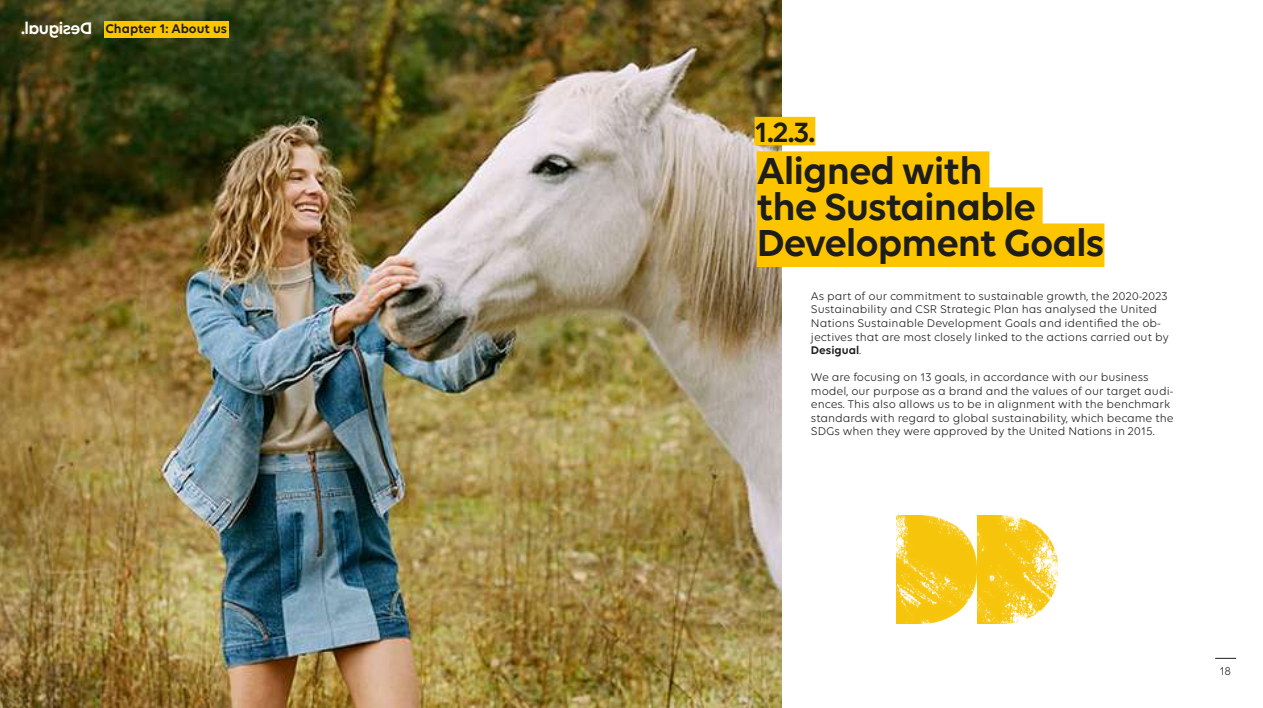
<style>
.page{position:relative;width:1263px;height:708px;background:#fff}
.page>*{position:absolute;margin:0;border:0;box-sizing:border-box;transform-origin:0 0}
.t1{font:600 40.5px/36px "Volte";letter-spacing:-.025em;color:#1d1d1b}
.t2{font:600 30px "Volte";color:#1d1d1b}
.t3{font:600 13.5px "Volte";color:#1d1d1b}
.t4{font:12px/13.5px "Volte";color:#1d1d1b}
.s1{font-weight:600}
</style>
<div class="page">
<img style="left:0;top:0;width:781px;height:707px">
<svg style="left:1215px;top:657px;width:21px;height:1px"></svg>
<div style="left:104px;top:22px;width:124px;height:16px;background:#fdc500"></div>
<img style="left:896px;top:515px;width:161px;height:107px">
<div style="left:755px;top:117px;width:60px;height:28px;background:#fdc500"></div>
<div style="left:757px;top:151px;width:232px;height:44px;background:#fdc500"></div>
<div style="left:757px;top:187px;width:286px;height:44px;background:#fdc500"></div>
<div style="left:757px;top:223px;width:347px;height:44px;background:#fdc500"></div>
<svg style="left:22px;top:22px;width:69px;height:16px"></svg>
<p class="t3" style="left:105px;top:21px;width:123px">Chapter 1: About us</p>
<h2 class="t2" style="left:755px;top:114px;width:62px">1.2.3.</h2>
<h1 class="t1" style="left:757px;top:151px;width:349px">Aligned with<br>the Sustainable<br>Development Goals</h1>
<p class="t4" style="left:811px;top:289px;width:359px">As part of our commitment to sustainable growth, the 2020-2023<br>Sustainability and CSR Strategic Plan has analysed the United Nations Sustainable Development Goals and identified the ob&shy;jectives that are most closely linked to the actions carried out by <span class="s1">Desigual</span>.</p>
<p class="t4" style="left:811px;top:370px;width:364px">We are focusing on 13 goals, in accordance with our business model, our purpose as a brand and the values of our target audi&shy;ences. This also allows us to be in alignment with the benchmark standards with regard to global sustainability, which became the SDGs when they were approved by the United Nations in 2015.</p>
<p class="t4" style="left:1220px;top:663px;width:13px">18</p>
</div>
